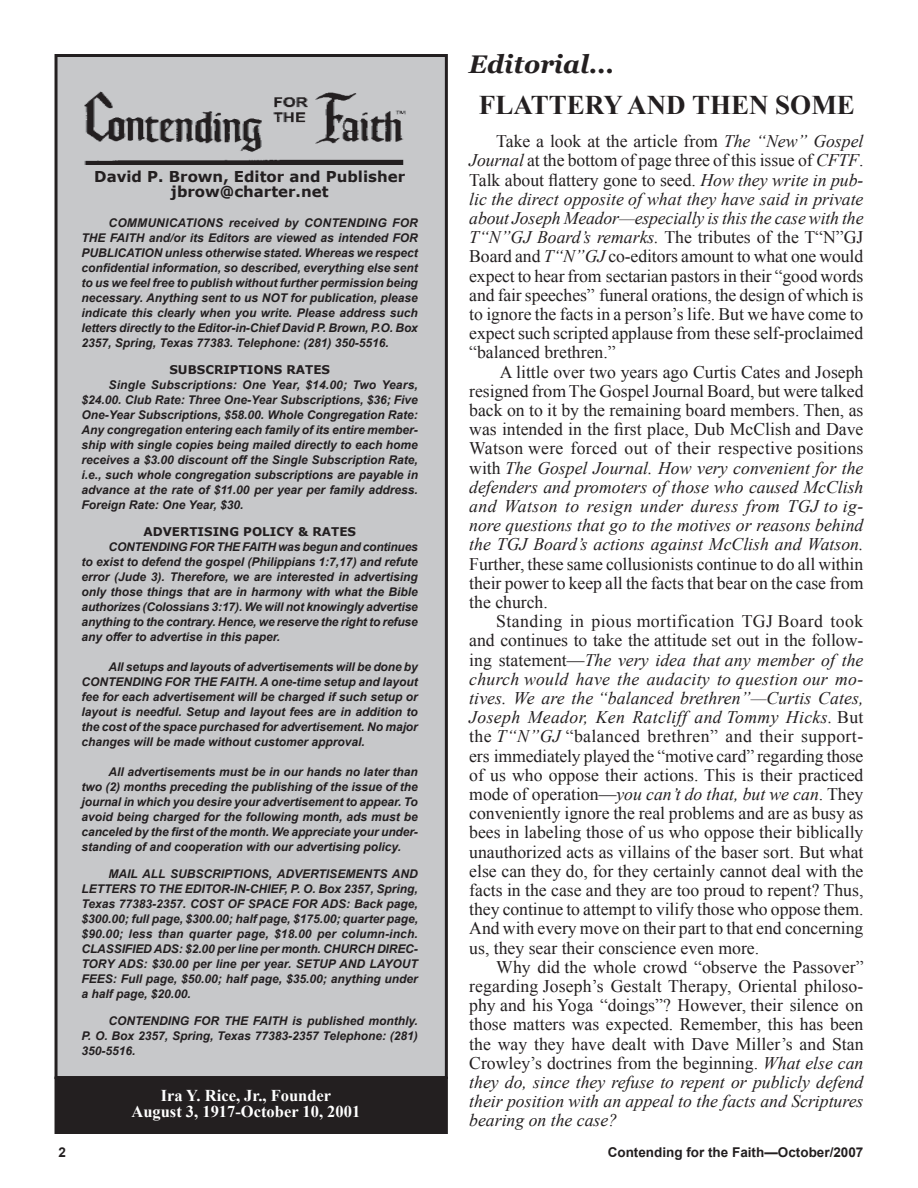
<style>
.page{position:relative;width:918px;height:1188px;background:#fff}
.page>*{position:absolute;margin:0;border:0;box-sizing:border-box;transform-origin:0 0}
.t1{font:700 27px "Times New Roman";color:#231f20}
.t2{font:italic 700 25.5px "Georgia";color:#231f20}
.t3{font:17.7px/19.2px "Times New Roman";color:#231f20;text-align:justify}
.t4{font:700 16.5px/16.5px "Times New Roman";color:#fff;text-align:center}
.t5{font:700 15px/15px "Verdana";color:#231f20;text-align:center}
.t6{font:700 13.5px "Arial";color:#231f20}
.t7{font:italic 700 12px/15px "Arial";color:#231f20;text-align:justify}
.t8{font:700 12px "Verdana";color:#231f20}
.s1{font-style:italic}
</style>
<div class="page">
<div style="left:56px;top:56px;width:390px;height:1022px;background:#c7c8ca"></div>
<div style="left:55px;top:54px;width:393px;height:1025px;border:3px solid #231f20"></div>
<div style="left:59px;top:1081px;width:384px;height:49px;background:#231f20"></div>
<div style="left:55px;top:1077px;width:393px;height:57px;border:9px solid #231f20"></div>
<img style="left:84px;top:91px;width:322px;height:74px">
<h2 class="t2" style="left:469px;top:50px;width:147px">Editorial...</h2>
<p class="t5" style="left:94px;top:169px;width:312px">David P. Brown, Editor and Publisher jbrow@charter.net</p>
<p class="t7" style="left:82px;top:216px;width:338px;text-indent:27px">COMMUNICATIONS received by CONTENDING FOR THE FAITH and/or its Editors are viewed as intended FOR PUBLICATION unless otherwise stated. Whereas we respect confidential information, so described, everything else sent to us we feel free to publish without further permission being necessary. Anything sent to us NOT for publication, please indicate this clearly when you write. Please address such letters directly to the Editor-in-Chief David P. Brown, P.O. Box 2357, Spring, Texas 77383. Telephone: (281) 350-5516.</p>
<p class="t8" style="left:169px;top:362px;width:162px">SUBSCRIPTIONS RATES</p>
<p class="t7" style="left:82px;top:378px;width:338px;text-indent:27px">Single Subscriptions: One Year, $14.00; Two Years, $24.00. Club Rate: Three One-Year Subscriptions, $36; Five One-Year Subscriptions, $58.00. Whole Congregation Rate:<br>Any congregation entering each family of its entire member&shy;ship with single copies being mailed directly to each home receives a $3.00 discount off the Single Subscription Rate, i.e., such whole congregation subscriptions are payable in advance at the rate of $11.00 per year per family address.<br>Foreign Rate: One Year, $30.</p>
<p class="t8" style="left:143px;top:524px;width:214px">ADVERTISING POLICY &amp; RATES</p>
<p class="t7" style="left:82px;top:540px;width:338px;text-indent:27px">CONTENDING FOR THE FAITH was begun and continues to exist to defend the gospel (Philippians 1:7,17) and refute error (Jude 3). Therefore, we are interested in advertising only those things that are in harmony with what the Bible authorizes (Colossians 3:17). We will not knowingly advertise anything to the contrary. Hence, we reserve the right to refuse any offer to advertise in this paper.</p>
<p class="t7" style="left:82px;top:660px;width:338px;text-indent:27px">All setups and layouts of advertisements will be done by CONTENDING FOR THE FAITH. A one-time setup and layout fee for each advertisement will be charged if such setup or layout is needful. Setup and layout fees are in addition to the cost of the space purchased for advertisement. No major changes will be made without customer approval.</p>
<p class="t7" style="left:82px;top:765px;width:338px;text-indent:27px">All advertisements must be in our hands no later than two (2) months preceding the publishing of the issue of the journal in which you desire your advertisement to appear. To avoid being charged for the following month, ads must be canceled by the first of the month. We appreciate your under&shy;standing of and cooperation with our advertising policy.</p>
<p class="t7" style="left:82px;top:867px;width:338px;text-indent:27px">MAIL ALL SUBSCRIPTIONS, ADVERTISEMENTS AND LETTERS TO THE EDITOR-IN-CHIEF, P. O. Box 2357, Spring, Texas 77383-2357. COST OF SPACE FOR ADS: Back page, $300.00; full page, $300.00; half page, $175.00; quarter page, $90.00; less than quarter page, $18.00 per column-inch.<br>CLASSIFIED ADS: $2.00 per line per month. CHURCH DIREC-TORY ADS: $30.00 per line per year. SETUP AND LAYOUT FEES: Full page, $50.00; half page, $35.00; anything under a half page, $20.00.</p>
<p class="t7" style="left:82px;top:1014px;width:338px;text-indent:27px">CONTENDING FOR THE FAITH is published monthly.<br>P. O. Box 2357, Spring, Texas 77383-2357 Telephone: (281)<br>350-5516.</p>
<p class="t4" style="left:131px;top:1086px;width:230px">Ira Y. Rice, Jr., Founder<br>August 3, 1917-October 10, 2001</p>
<h1 class="t1" style="left:479px;top:86px;width:377px">FLATTERY AND THEN SOME</h1>
<p class="t3" style="left:469px;top:131px;width:396px;text-indent:27px">Take a look at the article from <span class="s1">The “New” Gospel Journal</span> at the bottom of page three of this issue of <span class="s1">CFTF</span>.<br>Talk about flattery gone to seed. <span class="s1">How they write in pub&shy;lic the direct opposite of what they have said in private about Joseph Meador—especially is this the case with the T“N”GJ Board’s remarks.</span> The tributes of the T“N”GJ Board and <span class="s1">T“N”GJ</span> co-editors amount to what one would expect to hear from sectarian pastors in their “good words and fair speeches” funeral orations, the design of which is to ignore the facts in a person’s life. But we have come to expect such scripted applause from these self-proclaimed “balanced brethren.”</p>
<p class="t3" style="left:469px;top:362px;width:396px;text-indent:30px">A little over two years ago Curtis Cates and Joseph resigned from The Gospel Journal Board, but were talked back on to it by the remaining board members. Then, as was intended in the first place, Dub McClish and Dave Watson were forced out of their respective positions with <span class="s1">The Gospel Journal. How very convenient for the defenders and promoters of those who caused McClish and Watson to resign under duress from TGJ to ig&shy;nore questions that go to the motives or reasons behind the TGJ Board’s actions against McClish and Watson.</span></p>
<p class="t3" style="left:469px;top:554px;width:396px">Further, these same collusionists continue to do all within their power to keep all the facts that bear on the case from the church.</p>
<p class="t3" style="left:469px;top:611px;width:396px;text-indent:27px">Standing in pious mortification TGJ Board took and continues to take the attitude set out in the follow&shy;ing statement—<span class="s1">The very idea that any member of the church would have the audacity to question our mo&shy;tives. We are the “balanced brethren”—Curtis Cates, Joseph Meador, Ken Ratcliff and Tommy Hicks.</span> But the <span class="s1">T“N”GJ</span> “balanced brethren” and their support&shy;ers immediately played the “motive card” regarding those of us who oppose their actions. This is their practiced mode of operation—<span class="s1">you can’t do that, but we can</span>. They conveniently ignore the real problems and are as busy as bees in labeling those of us who oppose their biblically unauthorized acts as villains of the baser sort. But what else can they do, for they certainly cannot deal with the facts in the case and they are too proud to repent? Thus, they continue to attempt to vilify those who oppose them.<br>And with every move on their part to that end concerning us, they sear their conscience even more.</p>
<p class="t3" style="left:469px;top:957px;width:396px;text-indent:27px">Why did the whole crowd “observe the Passover” regarding Joseph’s Gestalt Therapy, Oriental philoso&shy;phy and his Yoga “doings”? However, their silence on those matters was expected. Remember, this has been the way they have dealt with Dave Miller’s and Stan Crowley’s doctrines from the beginning. <span class="s1">What else can they do, since they refuse to repent or publicly defend their position with an appeal to the facts and Scriptures bearing on the case?</span></p>
<p class="t6" style="left:58px;top:1144px;width:9px">2</p>
<p class="t6" style="left:608px;top:1144px;width:257px">Contending for the Faith—October/2007</p>
</div>
